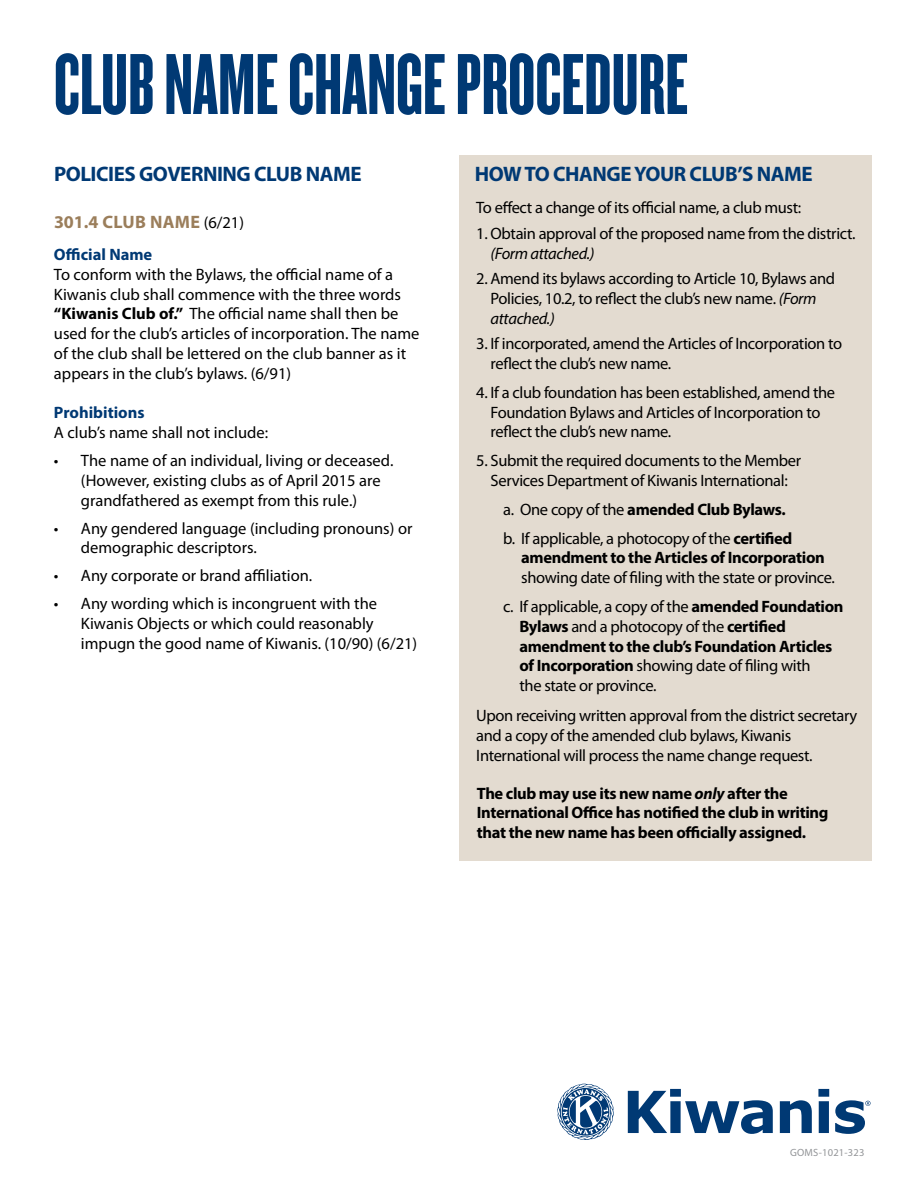
<style>
.page{position:relative;width:918px;height:1188px;background:#fff}
.page>*{position:absolute;margin:0;border:0;box-sizing:border-box;transform-origin:0 0}
.t1{font:90px "Knockout 67 Full Bantamwt";color:#003974}
.t2{font:700 21px "Myriad Pro";letter-spacing:-.02em;color:#003974}
.t3{font:700 18px "Myriad Pro";letter-spacing:.02em;color:#9b7e5b}
.t4{font:16.5px/19.8px "Myriad Pro";letter-spacing:-.02em;color:#000}
.t5{font:16.5px/19.8px "Myriad Pro";color:#000}
.t6{font:700 16.5px/19.8px "Myriad Pro";letter-spacing:-.02em;color:#000}
.t7{font:700 16.5px "Myriad Pro";color:#003974}
.t8{font:italic 16.5px "Myriad Pro";letter-spacing:-.02em;color:#000}
.t9{font:10.5px "Myriad Pro";letter-spacing:.02em;color:#939598}
.s1{font-weight:400;font-size:16.5px;color:#000}
.s2{font-weight:700}
.s3{font-style:italic}
.s4{font-weight:400}
</style>
<div class="page">
<div style="left:460px;top:156px;width:412px;height:705px;background:#e3dbd0"></div>
<svg style="left:628px;top:1089px;width:145px;height:45px"></svg>
<svg style="left:780px;top:1100px;width:32px;height:33px"></svg>
<svg style="left:818px;top:1089px;width:11px;height:44px"></svg>
<svg style="left:835px;top:1100px;width:36px;height:34px"></svg>
<svg style="left:557px;top:1083px;width:57px;height:57px"></svg>
<h1 class="t1" style="left:54px;top:31px;width:636px">CLUB NAME CHANGE PROCEDURE</h1>
<p class="t2" style="left:54px;top:161px;width:309px">POLICIES GOVERNING CLUB NAME</p>
<p class="t3" style="left:54px;top:210px;width:192px">301.4 CLUB NAME <span class="s1">(6/21)</span></p>
<p class="t7" style="left:54px;top:244px;width:100px">Official Name</p>
<p class="t5" style="left:54px;top:264px;width:367px">To conform with the Bylaws, the official name of a Kiwanis club shall commence with the three words <span class="s2">“Kiwanis Club of.”</span> The official name shall then be used for the club’s articles of incorporation. The name of the club shall be lettered on the club banner as it appears in the club’s bylaws. (6/91)</p>
<p class="t7" style="left:54px;top:402px;width:92px">Prohibitions</p>
<p class="t5" style="left:54px;top:422px;width:216px">A club’s name shall not include:</p>
<p class="t5" style="left:81px;top:450px;width:314px;text-indent:-27px">• The name of an individual, living or deceased. (However, existing clubs as of April 2015 are grandfathered as exempt from this rule.)</p>
<p class="t5" style="left:81px;top:518px;width:333px;text-indent:-27px">• Any gendered language (including pronouns) or demographic descriptors.</p>
<p class="t5" style="left:54px;top:566px;width:260px">• Any corporate or brand affiliation.</p>
<p class="t5" style="left:81px;top:593px;width:338px;text-indent:-27px">• Any wording which is incongruent with the<br>Kiwanis Objects or which could reasonably impugn the good name of Kiwanis. (10/90) (6/21)</p>
<p class="t2" style="left:475px;top:161px;width:339px">HOW TO CHANGE YOUR CLUB’S NAME</p>
<p class="t4" style="left:476px;top:198px;width:327px">To effect a change of its official name, a club must:</p>
<p class="t4" style="left:476px;top:223px;width:381px">1. Obtain approval of the proposed name from the district.</p>
<p class="t8" style="left:491px;top:243px;width:106px">(Form attached.)</p>
<p class="t4" style="left:491px;top:268px;width:346px;text-indent:-14px">2. Amend its bylaws according to Article 10, Bylaws and<br>Policies, 10.2, to reflect the club’s new name. <span class="s3">(Form attached.)</span></p>
<p class="t4" style="left:491px;top:334px;width:353px;text-indent:-14px">3. If incorporated, amend the Articles of Incorporation to reflect the club’s new name.</p>
<p class="t4" style="left:491px;top:382px;width:346px;text-indent:-14px">4. If a club foundation has been established, amend the<br>Foundation Bylaws and Articles of Incorporation to reflect the club’s new name.</p>
<p class="t4" style="left:476px;top:450px;width:326px;text-align:center">5. Submit the required documents to the Member<br>Services Department of Kiwanis International:</p>
<p class="t4" style="left:503px;top:495px;width:291px;line-height:28.8px">a. One copy of the <span class="s2">amended Club Bylaws. </span>b. If applicable, a photocopy of the <span class="s2">certified</span></p>
<p class="t6" style="left:521px;top:547px;width:305px">amendment to the Articles of Incorporation</p>
<p class="t4" style="left:503px;top:563px;width:342px;line-height:28.8px;text-align:center">showing date of filing with the state or province.<br>c. If applicable, a copy of the <span class="s2">amended Foundation</span></p>
<p class="t6" style="left:519px;top:616px;width:314px">Bylaws <span class="s4">and a photocopy of the</span> certified amendment to the club’s Foundation Articles of Incorporation <span class="s4">showing date of filing with the state or province.</span></p>
<p class="t4" style="left:476px;top:705px;width:383px">Upon receiving written approval from the district secretary and a copy of the amended club bylaws, Kiwanis<br>International will process the name change request.</p>
<p class="t6" style="left:477px;top:783px;width:353px">The club may use its new name <span class="s3">only</span> after the<br>International Office has notified the club in writing that the new name has been officially assigned.</p>
<p class="t9" style="left:790px;top:1146px;width:76px">GOMS-1021-323</p>
</div>
